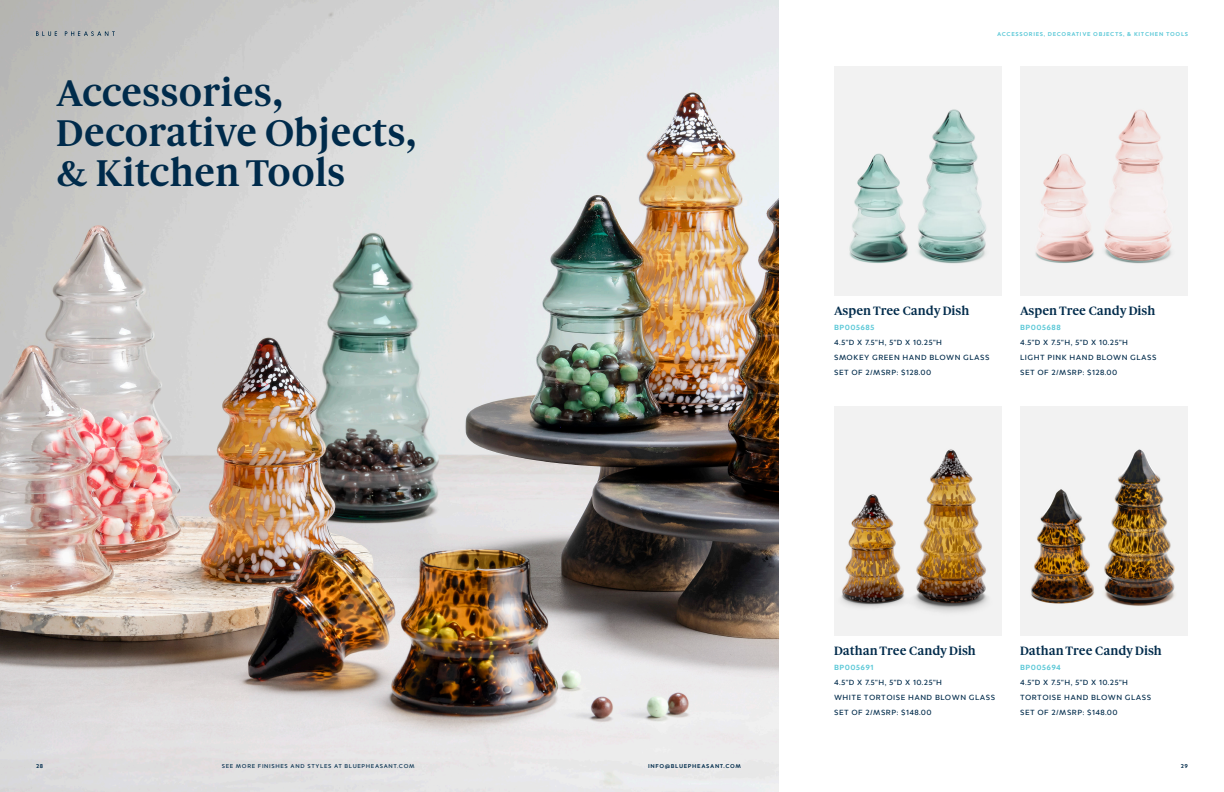
<style>
.page{position:relative;width:1224px;height:792px;background:#fff}
.page>*{position:absolute;margin:0;border:0;box-sizing:border-box;transform-origin:0 0}
.t1{font:700 40px/40px "Gauthier FY";color:#002b4b}
.t2{font:700 13px "Gauthier FY";color:#002b4b}
.t3{font:500 8px "Merel";letter-spacing:.06em;color:#002b4b}
.t4{font:700 8px "Merel";letter-spacing:.05em;color:#5bc8d7}
.t5{font:700 6px "Merel";letter-spacing:.11em;color:#5bc8d7}
.t6{font:500 6px "Merel";letter-spacing:.11em;color:#002b4b}
.t7{font:700 6px "Merel";letter-spacing:.11em;color:#002b4b}
</style>
<div class="page">
<img style="left:1020px;top:406px;width:168px;height:230px">
<img style="left:834px;top:406px;width:168px;height:230px">
<img style="left:0;top:0;width:778px;height:792px">
<img style="left:1020px;top:66px;width:168px;height:230px">
<img style="left:834px;top:66px;width:168px;height:230px">
<svg style="left:36px;top:31px;width:21px;height:5px"></svg>
<svg style="left:65px;top:31px;width:50px;height:5px"></svg>
<p class="t1" style="left:56px;top:73px;width:362px">Accessories,<br>Decorative Objects,</p>
<p class="t1" style="left:56px;top:153px;width:291px">&amp; Kitchen Tools</p>
<p class="t5" style="left:997px;top:29px;width:193px">ACCESSORIES, DECORATIVE OBJECTS, &amp; KITCHEN TOOLS</p>
<p class="t2" style="left:834px;top:303px;width:137px">Aspen Tree Candy Dish</p>
<p class="t4" style="left:834px;top:321px;width:42px">BP005685</p>
<p class="t3" style="left:834px;top:336px;width:110px">4.5"D X 7.5"H, 5"D X 10.25"H</p>
<p class="t3" style="left:834px;top:351px;width:157px">SMOKEY GREEN HAND BLOWN GLASS</p>
<p class="t3" style="left:834px;top:366px;width:99px">SET OF 2/MSRP: $128.00</p>
<p class="t2" style="left:1020px;top:303px;width:137px">Aspen Tree Candy Dish</p>
<p class="t4" style="left:1020px;top:321px;width:42px">BP005688</p>
<p class="t3" style="left:1020px;top:336px;width:110px">4.5"D X 7.5"H, 5"D X 10.25"H</p>
<p class="t3" style="left:1020px;top:351px;width:138px">LIGHT PINK HAND BLOWN GLASS</p>
<p class="t3" style="left:1020px;top:366px;width:99px">SET OF 2/MSRP: $128.00</p>
<p class="t2" style="left:834px;top:643px;width:143px">Dathan Tree Candy Dish</p>
<p class="t4" style="left:834px;top:661px;width:41px">BP005691</p>
<p class="t3" style="left:834px;top:676px;width:110px">4.5"D X 7.5"H, 5"D X 10.25"H</p>
<p class="t3" style="left:834px;top:691px;width:163px">WHITE TORTOISE HAND BLOWN GLASS</p>
<p class="t3" style="left:834px;top:706px;width:99px">SET OF 2/MSRP: $148.00</p>
<p class="t2" style="left:1020px;top:643px;width:143px">Dathan Tree Candy Dish</p>
<p class="t4" style="left:1020px;top:661px;width:42px">BP005694</p>
<p class="t3" style="left:1020px;top:676px;width:110px">4.5"D X 7.5"H, 5"D X 10.25"H</p>
<p class="t3" style="left:1020px;top:691px;width:133px">TORTOISE HAND BLOWN GLASS</p>
<p class="t3" style="left:1020px;top:706px;width:99px">SET OF 2/MSRP: $148.00</p>
<p class="t7" style="left:36px;top:761px;width:9px">28</p>
<p class="t6" style="left:222px;top:761px;width:194px">SEE MORE FINISHES AND STYLES AT BLUEPHEASANT.COM</p>
<p class="t7" style="left:648px;top:761px;width:95px">INFO@BLUEPHEASANT.COM</p>
<p class="t7" style="left:1181px;top:761px;width:9px">29</p>
</div>
